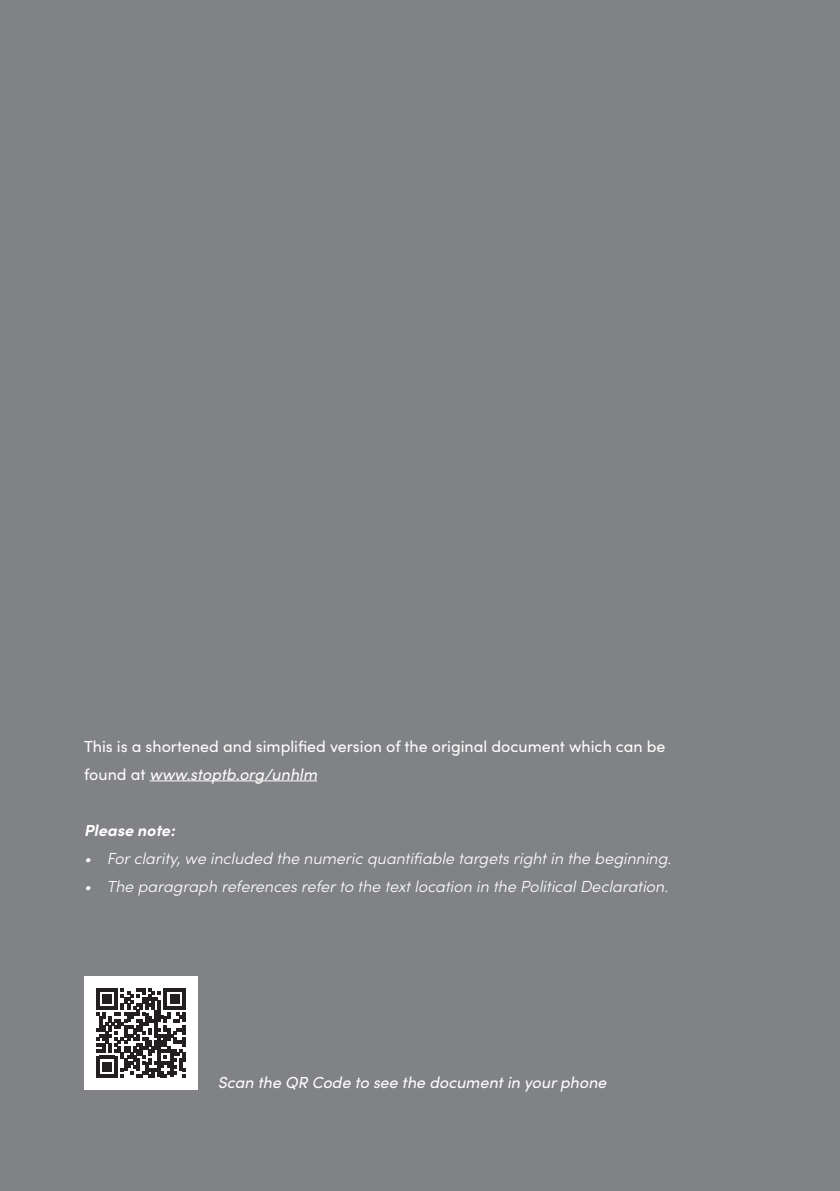
<style>
.page{position:relative;width:840px;height:1191px;background:#fff}
.page>*{position:absolute;margin:0;border:0;box-sizing:border-box;transform-origin:0 0}
.t1{font:italic 300 16px "Sofia Pro";color:#fff}
.Body_text{font:16px/28px "Sofia Pro";color:#fff}
.Body_text-2{font:italic 16px "Sofia Pro";color:#fff}
.Body_text-3{font:italic 700 16px "Sofia Pro";color:#fff}
.s1{font-style:italic}
</style>
<div class="page">
<div style="left:0;top:0;width:839px;height:1191px;background:#808285"></div>
<hr style="left:149px;top:780px;width:168px;height:1px;background:#fff">
<div style="left:84px;top:976px;width:113px;height:113px;background:#fff"></div>
<svg style="left:96px;top:988px;width:89px;height:89px"></svg>
<p class="Body_text" style="left:84px;top:731px;width:582px">This is a shortened and simplified version of the original document which can be found at <span class="s1">www.stoptb.org/unhlm</span></p>
<p class="Body_text-3" style="left:84px;top:818px;width:92px">Please note:</p>
<p class="t1" style="left:84px;top:847px;width:588px">• For clarity, we included the numeric quantifiable targets right in the beginning.</p>
<p class="t1" style="left:84px;top:875px;width:585px">• The paragraph references refer to the text location in the Political Declaration.</p>
<p class="Body_text-2" style="left:217px;top:1070px;width:390px">Scan the QR Code to see the document in your phone</p>
</div>
